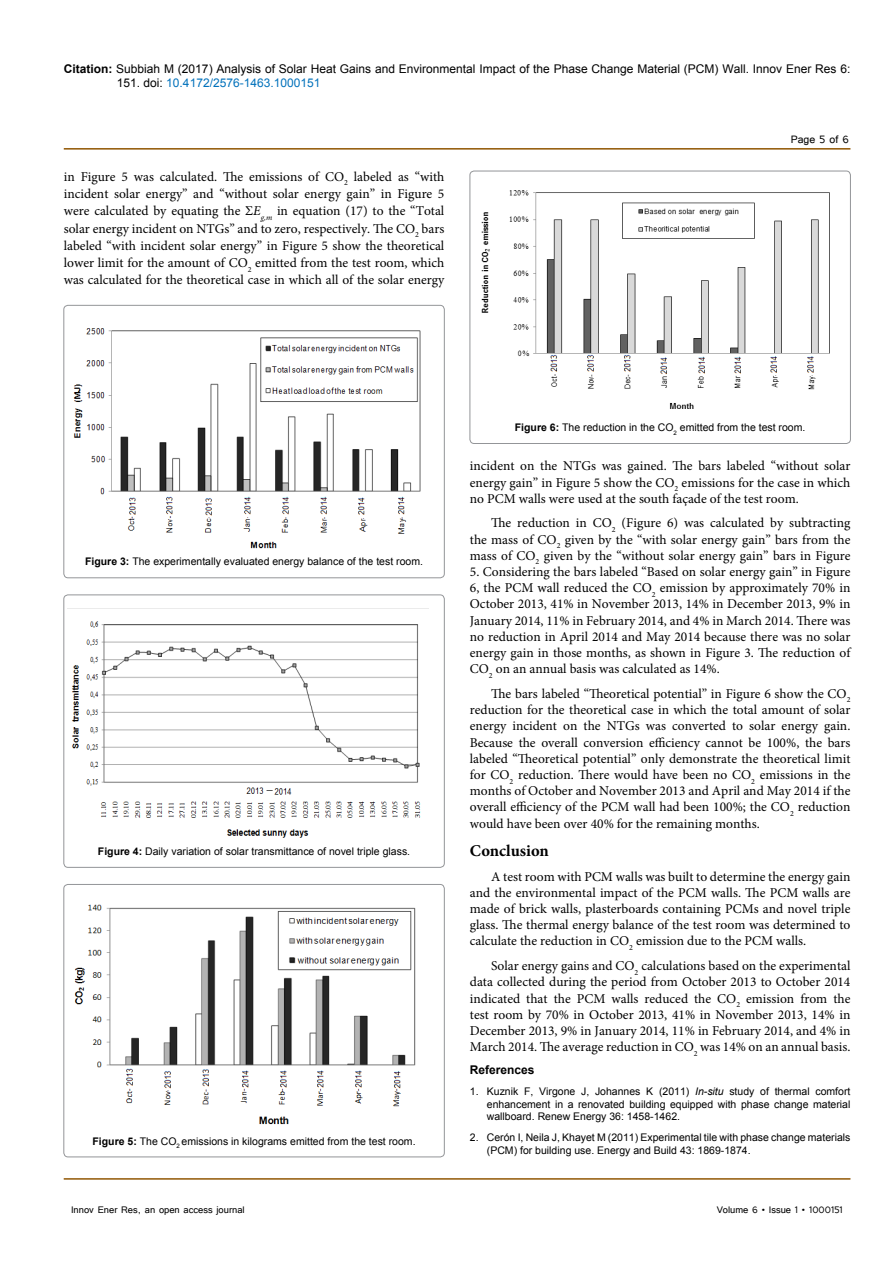
<style>
.page{position:relative;width:893px;height:1263px;background:#fff}
.page>*{position:absolute;margin:0;border:0;box-sizing:border-box;transform-origin:0 0}
.t1{font:700 16.5px "Minion Pro";color:#000}
.t2{font:13.5px/16.2px "Minion Pro";color:#000;text-align:justify}
.t3{font:13.5px "Tunga";color:#000}
.t4{font:12px/14.4px "Arial";color:#000}
.t5{font:12px "Tunga";color:#000}
.t6{font:700 12px "Arial";color:#000}
.t7{font:10.5px/12.6px "Arial";color:#000;text-align:justify}
.s1{font-weight:700}
.s2{color:#0071bb}
.s3{font-style:italic}
</style>
<div class="page">
<hr style="left:64px;top:148px;width:786px;height:2px;background:#905501">
<hr style="left:64px;top:1179px;width:786px;height:1px;background:#905501">
<div style="left:64px;top:305px;width:380px;height:273px;border:1px solid #939598;border-radius:4px"></div>
<img style="left:73px;top:328px;width:348px;height:221px">
<div style="left:64px;top:595px;width:380px;height:272px;border:1px solid #939598;border-radius:4px"></div>
<img style="left:68px;top:608px;width:361px;height:230px">
<div style="left:64px;top:884px;width:380px;height:273px;border:1px solid #939598;border-radius:4px"></div>
<img style="left:74px;top:904px;width:342px;height:221px">
<div style="left:470px;top:171px;width:380px;height:272px;border:1px solid #939598;border-radius:4px"></div>
<img style="left:481px;top:190px;width:349px;height:219px">
<p class="t4" style="left:117px;top:61px;width:735px;text-indent:-53px"><span class="s1">Citation:</span> Subbiah M (2017) Analysis of Solar Heat Gains and Environmental Impact of the Phase Change Material (PCM) Wall. Innov Ener Res 6:<br>151. doi: <span class="s2">10.4172/2576-1463.1000151</span></p>
<p class="t2" style="left:64px;top:168px;width:382px;line-height:17.2px">in Figure 5 was calculated. The emissions of CO<sub>2</sub> labeled as “with incident solar energy” and “without solar energy gain” in Figure 5 were calculated by equating the Σ<span class="s3">E</span><sub>g,m</sub> in equation (17) to the “Total solar energy incident on NTGs” and to zero, respectively. The CO<sub>2</sub> bars labeled “with incident solar energy” in Figure 5 show the theoretical lower limit for the amount of CO<sub>2</sub> emitted from the test room, which was calculated for the theoretical case in which all of the solar energy</p>
<p class="t3" style="left:791px;top:131px;width:60px">Page 5 of 6</p>
<p class="t7" style="left:85px;top:555px;width:339px"><span class="s1">Figure 3:</span> The experimentally evaluated energy balance of the test room.</p>
<p class="t7" style="left:98px;top:845px;width:314px"><span class="s1">Figure 4:</span> Daily variation of solar transmittance of novel triple glass.</p>
<p class="t7" style="left:92px;top:1134px;width:325px"><span class="s1">Figure 5:</span> The CO<sub>2</sub> emissions in kilograms emitted from the test room.</p>
<p class="t7" style="left:515px;top:421px;width:292px"><span class="s1">Figure 6:</span> The reduction in the CO<sub>2</sub> emitted from the test room.</p>
<p class="t2" style="left:470px;top:458px;width:382px">incident on the NTGs was gained. The bars labeled “without solar energy gain” in Figure 5 show the CO<sub>2</sub> emissions for the case in which no PCM walls were used at the south façade of the test room.</p>
<p class="t2" style="left:470px;top:515px;width:382px;text-indent:21px">The reduction in CO<sub>2</sub> (Figure 6) was calculated by subtracting the mass of CO<sub>2</sub> given by the “with solar energy gain” bars from the mass of CO<sub>2</sub> given by the “without solar energy gain” bars in Figure</p>
<p class="t2" style="left:470px;top:564px;width:382px">5. Considering the bars labeled “Based on solar energy gain” in Figure 6, the PCM wall reduced the CO<sub>2</sub> emission by approximately 70% in October 2013, 41% in November 2013, 14% in December 2013, 9% in January 2014, 11% in February 2014, and 4% in March 2014. There was no reduction in April 2014 and May 2014 because there was no solar energy gain in those months, as shown in Figure 3. The reduction of CO<sub>2</sub> on an annual basis was calculated as 14%.</p>
<p class="t2" style="left:470px;top:686px;width:382px;text-indent:21px">The bars labeled “Theoretical potential” in Figure 6 show the CO<sub>2 </sub>reduction for the theoretical case in which the total amount of solar energy incident on the NTGs was converted to solar energy gain.<br>Because the overall conversion efficiency cannot be 100%, the bars labeled “Theoretical potential” only demonstrate the theoretical limit for CO<sub>2</sub> reduction. There would have been no CO<sub>2</sub> emissions in the months of October and November 2013 and April and May 2014 if the overall efficiency of the PCM wall had been 100%; the CO<sub>2</sub> reduction would have been over 40% for the remaining months.</p>
<p class="t1" style="left:470px;top:839px;width:81px">Conclusion</p>
<p class="t2" style="left:470px;top:868px;width:382px;text-indent:21px">A test room with PCM walls was built to determine the energy gain and the environmental impact of the PCM walls. The PCM walls are made of brick walls, plasterboards containing PCMs and novel triple glass. The thermal energy balance of the test room was determined to calculate the reduction in CO<sub>2</sub> emission due to the PCM walls.</p>
<p class="t2" style="left:470px;top:958px;width:382px;text-indent:21px">Solar energy gains and CO<sub>2</sub> calculations based on the experimental data collected during the period from October 2013 to October 2014 indicated that the PCM walls reduced the CO<sub>2</sub> emission from the test room by 70% in October 2013, 41% in November 2013, 14% in December 2013, 9% in January 2014, 11% in February 2014, and 4% in March 2014. The average reduction in CO<sub>2</sub> was 14% on an annual basis.</p>
<p class="t6" style="left:470px;top:1062px;width:66px">References</p>
<p class="t7" style="left:487px;top:1085px;width:365px;text-indent:-17px">1. Kuznik F, Virgone J, Johannes K (2011) <span class="s3">In-situ</span> study of thermal comfort enhancement in a renovated building equipped with phase change material wallboard. Renew Energy 36: 1458-1462.</p>
<p class="t7" style="left:487px;top:1131px;width:365px;text-indent:-17px">2. Cerón I, Neila J, Khayet M (2011) Experimental tile with phase change materials (PCM) for building use. Energy and Build 43: 1869-1874.</p>
<p class="t5" style="left:71px;top:1202px;width:175px">Innov Ener Res, an open access journal</p>
<p class="t5" style="left:717px;top:1202px;width:128px">Volume 6 • Issue 1 • 1000151</p>
</div>
